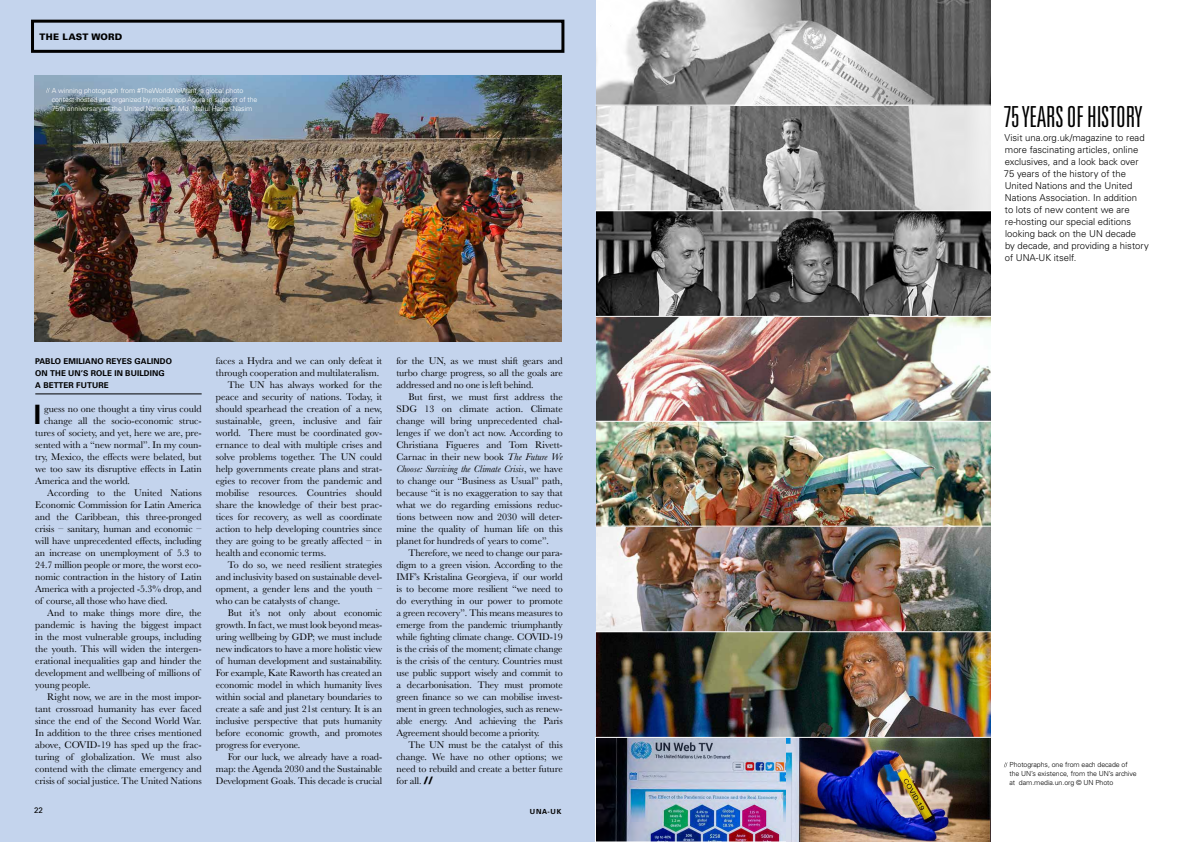
<style>
.page{position:relative;width:1191px;height:842px;background:#fff}
.page>*{position:absolute;margin:0;border:0;box-sizing:border-box;transform-origin:0 0}
.t1{font:300 ultra-condensed 29px "Univers LT Std";letter-spacing:-.01em;color:#000}
.t2{font:700 26.6px "Univers LT Std";color:#000}
.t3{font:10px/12px "Baskerville";color:#000;text-align:justify}
.t4{font:300 9.5px/12px "Univers LT Std";color:#000}
.t5{font:900 9px "Univers LT Std";letter-spacing:.03em;color:#000}
.t6{font:700 8px/12px "Univers LT Std";letter-spacing:.01em;color:#000}
.t7{font:8px "Univers LT Std";color:#000}
.t8{font:300 7px/9px "Univers LT Std";letter-spacing:-.01em;color:#fff}
.t9{font:300 7px/9px "Univers LT Std";letter-spacing:-.01em;color:#000}
.t10{font:700 7px "Univers LT Std";color:#000}
.s1{font-style:italic}
.s2{font-family:"Univers LT Std X Black Ex"}
</style>
<div class="page">
<div style="left:0;top:0;width:595px;height:842px;background:#c4d4ed"></div>
<div style="left:31px;top:20px;width:533px;height:33px;border:3px solid #000"></div>
<img style="left:597px;top:738px;width:189px;height:102px">
<div style="left:595px;top:736px;width:207px;height:106px;border:1px solid #fff"></div>
<img style="left:786px;top:738px;width:204px;height:104px">
<img style="left:596px;top:0;width:395px;height:737px">
<hr style="left:595px;top:105px;width:395px;height:1px;background:#fff">
<hr style="left:595px;top:210px;width:395px;height:1px;background:#fff">
<hr style="left:595px;top:316px;width:395px;height:1px;background:#fff">
<hr style="left:595px;top:421px;width:395px;height:1px;background:#fff">
<hr style="left:595px;top:526px;width:395px;height:1px;background:#fff">
<hr style="left:595px;top:631px;width:395px;height:1px;background:#fff">
<hr style="left:595px;top:737px;width:395px;height:1px;background:#fff">
<hr style="left:35px;top:393px;width:167px;height:1px;background:#000">
<img style="left:34px;top:76px;width:527px;height:266px">
<svg style="left:46px;top:88px;width:4px;height:5px"></svg>
<p class="t5" style="left:39px;top:31px;width:41px">THE LAST</p>
<p class="t5" style="left:91px;top:31px;width:33px">WORD</p>
<p class="t8" style="left:52px;top:86px;width:207px">A winning photograph from #TheWorldWeWant, a global photo contest hosted and organized by mobile app Agora in support of the<br>75th anniversary of the United Nations © Md. Nafiul Hasan Nasim</p>
<p class="t6" style="left:35px;top:355px;width:138px">PABLO EMILIANO REYES GALINDO<br>ON THE UN’S ROLE IN BUILDING<br>A BETTER FUTURE</p>
<h2 class="t2" style="left:34px;top:399px;width:9px">I</h2>
<p class="t3" style="left:44px;top:403px;width:159px">guess no one thought a tiny virus could</p>
<p class="t3" style="left:44px;top:415px;width:159px">change all the socio-economic struc-</p>
<p class="t3" style="left:35px;top:427px;width:168px">tures of society, and yet, here we are, pre-</p>
<p class="t3" style="left:35px;top:439px;width:168px">sented with a “new normal”. In my coun-</p>
<p class="t3" style="left:35px;top:451px;width:168px">try, Mexico, the effects were belated, but</p>
<p class="t3" style="left:35px;top:463px;width:168px">we too saw its disruptive effects in Latin</p>
<p class="t3" style="left:35px;top:475px;width:96px">America and the world.</p>
<p class="t3" style="left:47px;top:487px;width:156px">According to the United Nations</p>
<p class="t3" style="left:35px;top:499px;width:168px">Economic Commission for Latin America</p>
<p class="t3" style="left:35px;top:511px;width:168px">and the Caribbean, this three-pronged</p>
<p class="t3" style="left:35px;top:523px;width:168px">crisis – sanitary, human and economic –</p>
<p class="t3" style="left:35px;top:535px;width:168px">will have unprecedented effects, including</p>
<p class="t3" style="left:35px;top:547px;width:168px">an increase on unemployment of 5.3 to</p>
<p class="t3" style="left:35px;top:559px;width:168px">24.7 million people or more, the worst eco-</p>
<p class="t3" style="left:35px;top:571px;width:168px">nomic contraction in the history of Latin</p>
<p class="t3" style="left:35px;top:583px;width:168px">America with a projected -5.3% drop, and</p>
<p class="t3" style="left:35px;top:595px;width:134px">of course, all those who have died.</p>
<p class="t3" style="left:47px;top:607px;width:156px">And to make things more dire, the</p>
<p class="t3" style="left:35px;top:619px;width:168px">pandemic is having the biggest impact</p>
<p class="t3" style="left:35px;top:631px;width:168px">in the most vulnerable groups, including</p>
<p class="t3" style="left:35px;top:643px;width:168px">the youth. This will widen the intergen-</p>
<p class="t3" style="left:35px;top:655px;width:168px">erational inequalities gap and hinder the</p>
<p class="t3" style="left:35px;top:667px;width:166px">development and wellbeing of millions of</p>
<p class="t3" style="left:35px;top:679px;width:57px">young people.</p>
<p class="t3" style="left:47px;top:691px;width:156px">Right now, we are in the most impor-</p>
<p class="t3" style="left:35px;top:703px;width:168px">tant crossroad humanity has ever faced</p>
<p class="t3" style="left:35px;top:715px;width:168px">since the end of the Second World War.</p>
<p class="t3" style="left:35px;top:727px;width:168px">In addition to the three crises mentioned</p>
<p class="t3" style="left:35px;top:739px;width:168px">above, COVID-19 has sped up the frac-</p>
<p class="t3" style="left:35px;top:751px;width:168px">turing of globalization. We must also</p>
<p class="t3" style="left:35px;top:763px;width:168px">contend with the climate emergency and</p>
<p class="t3" style="left:35px;top:775px;width:168px">crisis of social justice. The United Nations</p>
<p class="t7" style="left:34px;top:805px;width:10px">22</p>
<p class="t3" style="left:216px;top:355px;width:168px">faces a Hydra and we can only defeat it</p>
<p class="t3" style="left:216px;top:367px;width:165px">through cooperation and multilateralism.</p>
<p class="t3" style="left:228px;top:379px;width:156px">The UN has always worked for the</p>
<p class="t3" style="left:216px;top:391px;width:168px">peace and security of nations. Today, it</p>
<p class="t3" style="left:216px;top:403px;width:168px">should spearhead the creation of a new,</p>
<p class="t3" style="left:216px;top:415px;width:168px">sustainable, green, inclusive and fair</p>
<p class="t3" style="left:216px;top:427px;width:168px">world. There must be coordinated gov-</p>
<p class="t3" style="left:216px;top:439px;width:168px">ernance to deal with multiple crises and</p>
<p class="t3" style="left:216px;top:451px;width:168px">solve problems together. The UN could</p>
<p class="t3" style="left:216px;top:463px;width:168px">help governments create plans and strat-</p>
<p class="t3" style="left:216px;top:475px;width:168px">egies to recover from the pandemic and</p>
<p class="t3" style="left:216px;top:487px;width:168px">mobilise resources. Countries should</p>
<p class="t3" style="left:216px;top:499px;width:168px">share the knowledge of their best prac-</p>
<p class="t3" style="left:216px;top:511px;width:168px">tices for recovery, as well as coordinate</p>
<p class="t3" style="left:216px;top:523px;width:168px">action to help developing countries since</p>
<p class="t3" style="left:216px;top:535px;width:168px">they are going to be greatly affected – in</p>
<p class="t3" style="left:216px;top:547px;width:112px">health and economic terms.</p>
<p class="t3" style="left:228px;top:559px;width:156px">To do so, we need resilient strategies</p>
<p class="t3" style="left:216px;top:571px;width:168px">and inclusivity based on sustainable devel-</p>
<p class="t3" style="left:216px;top:583px;width:168px">opment, a gender lens and the youth –</p>
<p class="t3" style="left:216px;top:595px;width:126px">who can be catalysts of change.</p>
<p class="t3" style="left:228px;top:607px;width:156px">But it’s not only about economic</p>
<p class="t3" style="left:216px;top:619px;width:168px">growth. In fact, we must look beyond meas-</p>
<p class="t3" style="left:216px;top:631px;width:168px">uring wellbeing by GDP; we must include</p>
<p class="t3" style="left:216px;top:643px;width:168px">new indicators to have a more holistic view</p>
<p class="t3" style="left:216px;top:655px;width:168px">of human development and sustainability.</p>
<p class="t3" style="left:216px;top:667px;width:168px">For example, Kate Raworth has created an</p>
<p class="t3" style="left:216px;top:679px;width:168px">economic model in which humanity lives</p>
<p class="t3" style="left:216px;top:691px;width:168px">within social and planetary boundaries to</p>
<p class="t3" style="left:216px;top:703px;width:168px">create a safe and just 21st century. It is an</p>
<p class="t3" style="left:216px;top:715px;width:168px">inclusive perspective that puts humanity</p>
<p class="t3" style="left:216px;top:727px;width:168px">before economic growth, and promotes</p>
<p class="t3" style="left:216px;top:739px;width:86px">progress for everyone.</p>
<p class="t3" style="left:228px;top:751px;width:156px">For our luck, we already have a road-</p>
<p class="t3" style="left:216px;top:763px;width:168px">map: the Agenda 2030 and the Sustainable</p>
<p class="t3" style="left:216px;top:775px;width:168px">Development Goals. This decade is crucial</p>
<p class="t3" style="left:396px;top:355px;width:168px">for the UN, as we must shift gears and turbo charge progress, so all the goals are addressed and no one is left behind.</p>
<p class="t3" style="left:396px;top:391px;width:168px;text-indent:12px">But first, we must first address the SDG 13 on climate action. Climate change will bring unprecedented chal&shy;lenges if we don’t act now. According to Christiana Figueres and Tom Rivett-Carnac in their new book <span class="s1">The Future We Choose: Surviving the Climate Crisis</span>, we have to change our “Business as Usual” path, because “it is no exaggeration to say that what we do regarding emissions reduc&shy;tions between now and 2030 will deter&shy;mine the quality of human life on this planet for hundreds of years to come”.</p>
<p class="t3" style="left:396px;top:547px;width:168px;text-indent:12px">Therefore, we need to change our para&shy;digm to a green vision. According to the IMF’s Kristalina Georgieva, if our world is to become more resilient “we need to do everything in our power to promote a green recovery”. This means measures to emerge from the pandemic triumphantly while fighting climate change. COVID-19 is the crisis of the moment; climate change is the crisis of the century. Countries must use public support wisely and commit to a decarbonisation. They must promote green finance so we can mobilise invest&shy;ment in green technologies, such as renew&shy;able energy. And achieving the Paris Agreement should become a priority.</p>
<p class="t3" style="left:396px;top:739px;width:168px;text-indent:12px">The UN must be the catalyst of this change. We have no other options; we need to rebuild and create a better future for all. <span class="s2">//</span></p>
<p class="t10" style="left:530px;top:807px;width:33px">UNA-UK</p>
<h1 class="t1" style="left:1003px;top:101px;width:141px">75 YEARS OF HISTORY</h1>
<p class="t4" style="left:1003px;top:132px;width:146px">Visit una.org.uk/magazine to read more fascinating articles, online exclusives, and a look back over<br>75 years of the history of the<br>United Nations and the United<br>Nations Association. In addition<br>to lots of new content we are re-hosting our special editions looking back on the UN decade<br>by decade, and providing a history of UNA-UK itself.</p>
<p class="t9" style="left:1009px;top:760px;width:129px">Photographs, one from each decade of the UN’s existence, from the UN’s archive at dam.media.un.org © UN Photo</p>
</div>
